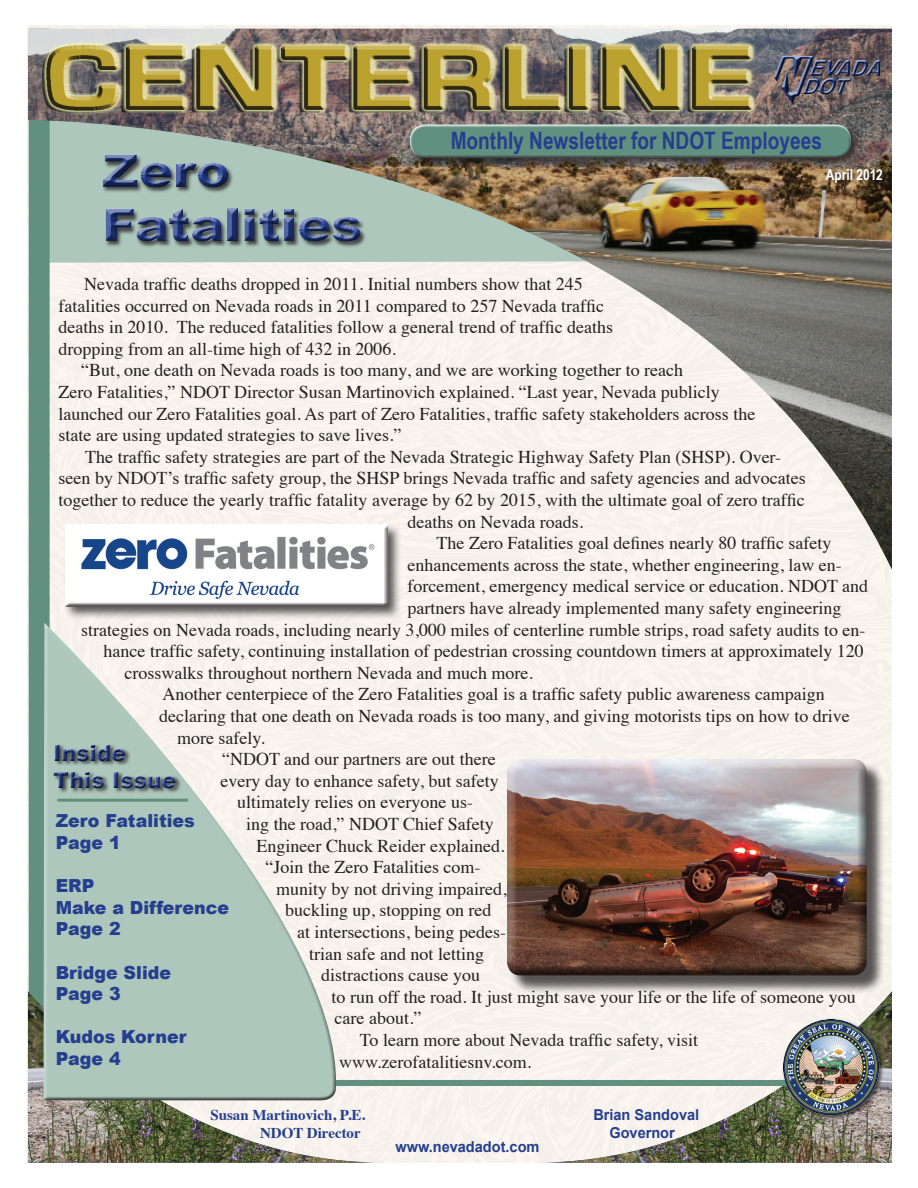
<style>
.page{position:relative;width:918px;height:1188px;background:#fff}
.page>*{position:absolute;margin:0;border:0;box-sizing:border-box;transform-origin:0 0}
.t1{font:900 45px/54px "Arial";color:#253f8e;scale:1.13 1}
.t2{font:700 24px "Arial Narrow";color:#253f8e}
.t3{font:900 22.5px/27px "Arial";color:#253f8e}
.t4{font:18px/21.6px "Times";color:#231f20}
.t5{font:900 18px/21.6px "Arial";color:#253f8e}
.t6{font:700 15px/18px "Arial";color:#253f8e;text-align:center}
.t7{font:700 15px/18px "Times";color:#253f8e;text-align:right}
.t8{font:700 15px "Arial Narrow";color:#fff}
</style>
<div class="page">
<div style="left:29px;top:569px;width:21px;height:422px;background:#619080"></div>
<div style="left:368px;top:991px;width:16px;height:172px;background:#f7f2eb"></div>
<img style="left:28px;top:991px;width:340px;height:172px">
<div style="left:536px;top:994px;width:16px;height:169px;background:#f5f1eb"></div>
<img style="left:552px;top:991px;width:340px;height:172px">
<div style="left:121px;top:1080px;width:697px;height:6px;background:#619080"></div>
<div style="left:41px;top:621px;width:237px;height:479px;background:#fff;opacity:.75"></div>
<div style="left:41px;top:668px;width:296px;height:433px;background:#231f20;opacity:.75"></div>
<img style="left:28px;top:29px;width:864px;height:540px">
<hr style="left:57px;top:799px;width:131px;height:3px;background:#619080">
<div style="left:782px;top:1018px;width:102px;height:102px;background:#231f20;opacity:.75"></div>
<img style="left:784px;top:1020px;width:96px;height:96px">
<div style="left:408px;top:123px;width:453px;height:45px;background:#231f20;opacity:.75"></div>
<div style="left:407px;top:124px;width:445px;height:27px;background:#fff;opacity:.75"></div>
<div style="left:409px;top:129px;width:444px;height:31px;background:#231f20;opacity:.75"></div>
<div style="left:92px;top:146px;width:280px;height:100px;background:#fff;opacity:.75"></div>
<div style="left:92px;top:148px;width:280px;height:105px;background:#231f20;opacity:.75"></div>
<div style="left:824px;top:167px;width:64px;height:21px;background:#231f20;opacity:.75"></div>
<div style="left:49px;top:740px;width:137px;height:59px;background:#231f20;opacity:.75"></div>
<div style="left:63px;top:523px;width:338px;height:97px;background:#231f20;opacity:.75"></div>
<div style="left:64px;top:524px;width:324px;height:82px;background:#231f20;opacity:.75"></div>
<img style="left:34px;top:33px;width:731px;height:92px">
<div style="left:509px;top:761px;width:376px;height:233px;background:#231f20;opacity:.75"></div>
<div style="left:507px;top:761px;width:361px;height:216px;background:#231f20;opacity:.75"></div>
<img style="left:774px;top:56px;width:106px;height:48px">
<h1 class="t1" style="left:102px;top:144px;width:232px">Zero<br>Fatalities</h1>
<h2 class="t2" style="left:451px;top:126px;width:373px">Monthly Newsletter for NDOT Employees</h2>
<p class="t8" style="left:826px;top:166px;width:59px">April 2012</p>
<p class="t4" style="left:59px;top:272px;width:556px;text-indent:26px">Nevada traffic deaths dropped in 2011. Initial numbers show that 245 fatalities occurred on Nevada roads in 2011 compared to 257 Nevada traffic deaths in 2010. The reduced fatalities follow a general trend of traffic deaths dropping from an all-time high of 432 in 2006.</p>
<p class="t4" style="left:59px;top:358px;width:698px;text-indent:22px">“But, one death on Nevada roads is too many, and we are working together to reach<br>Zero Fatalities,” NDOT Director Susan Martinovich explained. “Last year, Nevada publicly launched our Zero Fatalities goal. As part of Zero Fatalities, traffic safety stakeholders across the state are using updated strategies to save lives.”</p>
<p class="t4" style="left:85px;top:444px;width:697px">The traffic safety strategies are part of the Nevada Strategic Highway Safety Plan (SHSP). Over-</p>
<p class="t4" style="left:59px;top:466px;width:749px">seen by NDOT’s traffic safety group, the SHSP brings Nevada traffic and safety agencies and advocates</p>
<p class="t4" style="left:59px;top:488px;width:748px">together to reduce the yearly traffic fatality average by 62 by 2015, with the ultimate goal of zero traffic</p>
<p class="t4" style="left:408px;top:509px;width:177px">deaths on Nevada roads.</p>
<p class="t4" style="left:437px;top:531px;width:396px">The Zero Fatalities goal defines nearly 80 traffic safety</p>
<p class="t4" style="left:408px;top:552px;width:436px">enhancements across the state, whether engineering, law en-</p>
<p class="t4" style="left:408px;top:574px;width:462px">forcement, emergency medical service or education. NDOT and</p>
<p class="t4" style="left:408px;top:596px;width:435px">partners have already implemented many safety engineering</p>
<p class="t4" style="left:81px;top:617px;width:786px">strategies on Nevada roads, including nearly 3,000 miles of centerline rumble strips, road safety audits to en-</p>
<p class="t4" style="left:104px;top:639px;width:762px">hance traffic safety, continuing installation of pedestrian crossing countdown timers at approximately 120</p>
<p class="t4" style="left:125px;top:660px;width:410px">crosswalks throughout northern Nevada and much more.</p>
<p class="t4" style="left:163px;top:682px;width:664px">Another centerpiece of the Zero Fatalities goal is a traffic safety public awareness campaign</p>
<p class="t4" style="left:159px;top:704px;width:692px">declaring that one death on Nevada roads is too many, and giving motorists tips on how to drive</p>
<p class="t4" style="left:177px;top:725px;width:89px">more safely.</p>
<p class="t4" style="left:222px;top:747px;width:275px">“NDOT and our partners are out there</p>
<p class="t4" style="left:221px;top:768px;width:280px">every day to enhance safety, but safety</p>
<p class="t4" style="left:237px;top:790px;width:237px">ultimately relies on everyone us-</p>
<p class="t4" style="left:246px;top:812px;width:249px">ing the road,” NDOT Chief Safety</p>
<p class="t4" style="left:257px;top:833px;width:249px">Engineer Chuck Reider explained.</p>
<p class="t4" style="left:266px;top:855px;width:216px">“Join the Zero Fatalities com-</p>
<p class="t4" style="left:276px;top:876px;width:232px">munity by not driving impaired,</p>
<p class="t4" style="left:285px;top:898px;width:208px">buckling up, stopping on red</p>
<p class="t4" style="left:297px;top:920px;width:210px">at intersections, being pedes-</p>
<p class="t4" style="left:309px;top:941px;width:176px">trian safe and not letting</p>
<p class="t4" style="left:321px;top:963px;width:160px">distractions cause you</p>
<p class="t4" style="left:332px;top:984px;width:526px">to run off the road. It just might save your life or the life of someone you</p>
<p class="t4" style="left:335px;top:1006px;width:88px">care about.”</p>
<p class="t4" style="left:360px;top:1028px;width:340px">To learn more about Nevada traffic safety, visit</p>
<p class="t4" style="left:339px;top:1049px;width:194px">www.zerofatalitiesnv.com.</p>
<p class="t3" style="left:53px;top:739px;width:125px">Inside<br>This Issue</p>
<p class="t5" style="left:56px;top:810px;width:141px">Zero Fatalities<br>Page 1</p>
<p class="t5" style="left:56px;top:875px;width:175px">ERP<br>Make a Difference<br>Page 2</p>
<p class="t5" style="left:56px;top:961px;width:117px">Bridge Slide<br>Page 3</p>
<p class="t5" style="left:56px;top:1026px;width:132px">Kudos Korner<br>Page 4</p>
<p class="t7" style="left:210px;top:1104px;width:156px">Susan Martinovich, P.E.<br>NDOT Director</p>
<p class="t6" style="left:395px;top:1139px;width:146px">www.nevadadot.com</p>
<p class="t6" style="left:593px;top:1106px;width:107px">Brian Sandoval<br>Governor</p>
</div>
